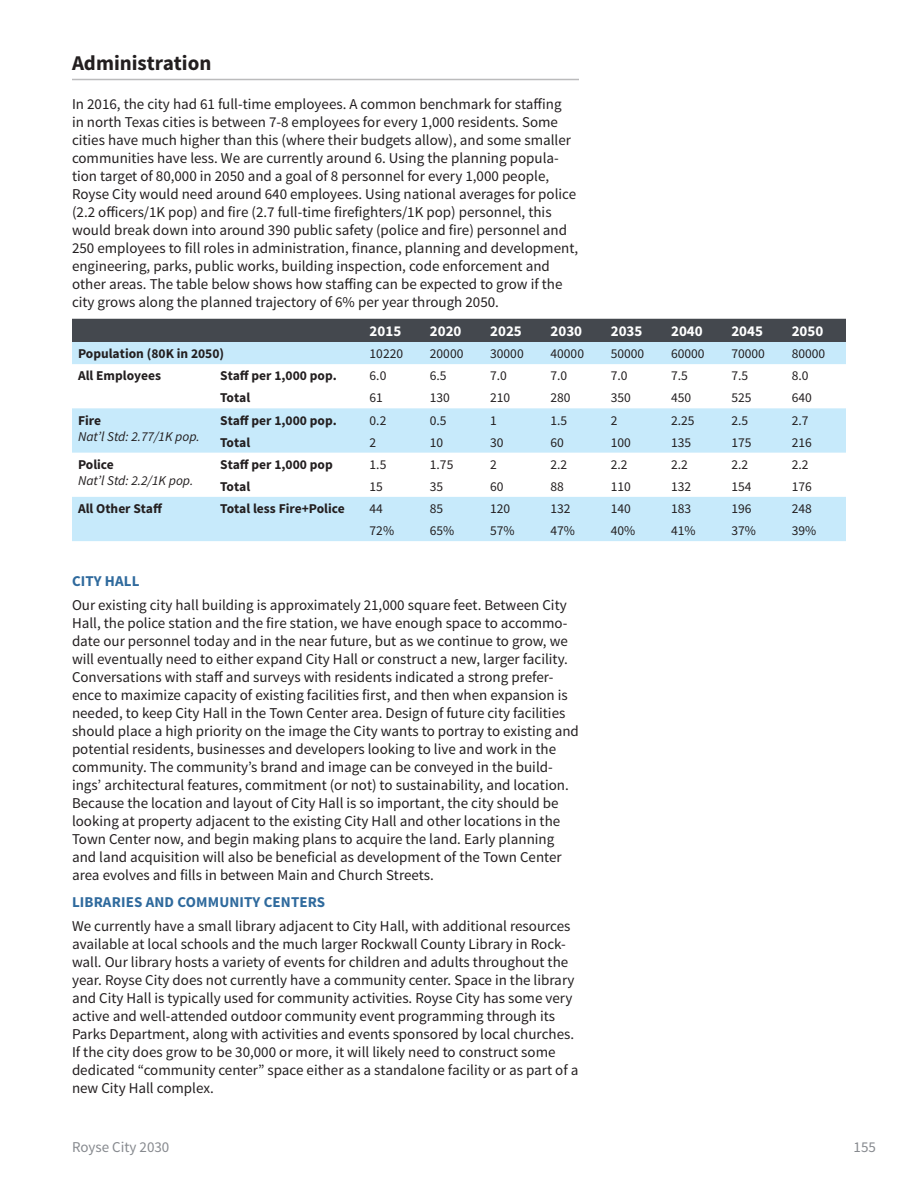
<style>
.page{position:relative;width:918px;height:1188px;background:#fff}
.page>*{position:absolute;margin:0;border:0;box-sizing:border-box;transform-origin:0 0}
.t1{font:700 21px "Source Sans Pro";color:#231f20}
.t2{font:15px/18px "Source Sans Pro";color:#231f20}
.t3{font:700 15px "Source Sans Pro";letter-spacing:.01em;color:#2f6a9d}
.t4{font:700 15px "Source Sans Pro";color:#fff}
.t5{font:15px "Source Sans Pro";color:#878a8f}
.t6{font:13.5px "Source Sans Pro";color:#231f20}
.t7{font:700 13.5px "Source Sans Pro";color:#231f20}
.t8{font:italic 13.5px "Source Sans Pro";color:#231f20}
</style>
<div class="page">
<hr style="left:72px;top:79px;width:507px;height:1px;background:#bbbbbc">
<div style="left:72px;top:319px;width:774px;height:23px;background:#44484e"></div>
<svg style="left:72px;top:342px;width:774px;height:199px;fill:#c7eafb"></svg>
<h1 class="t1" style="left:72px;top:55px;width:141px">Administration</h1>
<p class="t2" style="left:72px;top:96px;width:508px">In 2016, the city had 61 full-time employees. A common benchmark for staffing<br>in north Texas cities is between 7-8 employees for every 1,000 residents. Some cities have much higher than this (where their budgets allow), and some smaller communities have less. We are currently around 6. Using the planning popula&shy;tion target of 80,000 in 2050 and a goal of 8 personnel for every 1,000 people, Royse City would need around 640 employees. Using national averages for police (2.2 officers/1K pop) and fire (2.7 full-time firefighters/1K pop) personnel, this would break down into around 390 public safety (police and fire) personnel and 250 employees to fill roles in administration, finance, planning and development, engineering, parks, public works, building inspection, code enforcement and other areas. The table below shows how staffing can be expected to grow if the city grows along the planned trajectory of 6% per year through 2050.</p>
<p class="t4" style="left:370px;top:325px;width:33px">2015</p>
<p class="t4" style="left:430px;top:325px;width:33px">2020</p>
<p class="t4" style="left:490px;top:325px;width:33px">2025</p>
<p class="t4" style="left:551px;top:325px;width:33px">2030</p>
<p class="t4" style="left:611px;top:325px;width:33px">2035</p>
<p class="t4" style="left:671px;top:325px;width:33px">2040</p>
<p class="t4" style="left:731px;top:325px;width:33px">2045</p>
<p class="t4" style="left:792px;top:325px;width:33px">2050</p>
<p class="t7" style="left:78px;top:348px;width:148px">Population (80K in 2050)</p>
<p class="t6" style="left:370px;top:348px;width:35px">10220</p>
<p class="t6" style="left:430px;top:348px;width:35px">20000</p>
<p class="t6" style="left:490px;top:348px;width:35px">30000</p>
<p class="t6" style="left:551px;top:348px;width:35px">40000</p>
<p class="t6" style="left:611px;top:348px;width:35px">50000</p>
<p class="t6" style="left:671px;top:348px;width:35px">60000</p>
<p class="t6" style="left:731px;top:348px;width:35px">70000</p>
<p class="t6" style="left:792px;top:348px;width:35px">80000</p>
<p class="t7" style="left:78px;top:371px;width:85px">All Employees</p>
<p class="t7" style="left:220px;top:371px;width:118px">Staff per 1,000 pop.</p>
<p class="t6" style="left:370px;top:371px;width:18px">6.0</p>
<p class="t6" style="left:430px;top:371px;width:18px">6.5</p>
<p class="t6" style="left:490px;top:371px;width:18px">7.0</p>
<p class="t6" style="left:551px;top:371px;width:18px">7.0</p>
<p class="t6" style="left:611px;top:371px;width:18px">7.0</p>
<p class="t6" style="left:671px;top:371px;width:18px">7.5</p>
<p class="t6" style="left:731px;top:371px;width:18px">7.5</p>
<p class="t6" style="left:792px;top:371px;width:18px">8.0</p>
<p class="t7" style="left:220px;top:393px;width:32px">Total</p>
<p class="t6" style="left:370px;top:393px;width:15px">61</p>
<p class="t6" style="left:430px;top:393px;width:22px">130</p>
<p class="t6" style="left:490px;top:393px;width:22px">210</p>
<p class="t6" style="left:551px;top:393px;width:22px">280</p>
<p class="t6" style="left:611px;top:393px;width:22px">350</p>
<p class="t6" style="left:671px;top:393px;width:22px">450</p>
<p class="t6" style="left:731px;top:393px;width:22px">525</p>
<p class="t6" style="left:792px;top:393px;width:22px">640</p>
<p class="t7" style="left:78px;top:415px;width:25px">Fire</p>
<p class="t8" style="left:78px;top:431px;width:123px">Nat’l Std: 2.77/1K pop.</p>
<p class="t7" style="left:220px;top:415px;width:118px">Staff per 1,000 pop.</p>
<p class="t6" style="left:370px;top:415px;width:18px">0.2</p>
<p class="t6" style="left:430px;top:415px;width:18px">0.5</p>
<p class="t6" style="left:490px;top:415px;width:8px">1</p>
<p class="t6" style="left:551px;top:415px;width:18px">1.5</p>
<p class="t6" style="left:611px;top:415px;width:8px">2</p>
<p class="t6" style="left:671px;top:415px;width:25px">2.25</p>
<p class="t6" style="left:731px;top:415px;width:18px">2.5</p>
<p class="t6" style="left:792px;top:415px;width:18px">2.7</p>
<p class="t7" style="left:220px;top:437px;width:32px">Total</p>
<p class="t6" style="left:370px;top:437px;width:8px">2</p>
<p class="t6" style="left:430px;top:437px;width:15px">10</p>
<p class="t6" style="left:490px;top:437px;width:15px">30</p>
<p class="t6" style="left:551px;top:437px;width:15px">60</p>
<p class="t6" style="left:611px;top:437px;width:22px">100</p>
<p class="t6" style="left:671px;top:437px;width:22px">135</p>
<p class="t6" style="left:731px;top:437px;width:22px">175</p>
<p class="t6" style="left:792px;top:437px;width:22px">216</p>
<p class="t7" style="left:78px;top:459px;width:37px">Police</p>
<p class="t8" style="left:78px;top:475px;width:117px">Nat’l Std: 2.2/1K pop.</p>
<p class="t7" style="left:220px;top:459px;width:114px">Staff per 1,000 pop</p>
<p class="t6" style="left:370px;top:459px;width:18px">1.5</p>
<p class="t6" style="left:430px;top:459px;width:25px">1.75</p>
<p class="t6" style="left:490px;top:459px;width:8px">2</p>
<p class="t6" style="left:551px;top:459px;width:18px">2.2</p>
<p class="t6" style="left:611px;top:459px;width:18px">2.2</p>
<p class="t6" style="left:671px;top:459px;width:18px">2.2</p>
<p class="t6" style="left:731px;top:459px;width:18px">2.2</p>
<p class="t6" style="left:792px;top:459px;width:18px">2.2</p>
<p class="t7" style="left:220px;top:481px;width:32px">Total</p>
<p class="t6" style="left:370px;top:481px;width:15px">15</p>
<p class="t6" style="left:430px;top:481px;width:15px">35</p>
<p class="t6" style="left:490px;top:481px;width:15px">60</p>
<p class="t6" style="left:551px;top:481px;width:15px">88</p>
<p class="t6" style="left:611px;top:481px;width:22px">110</p>
<p class="t6" style="left:671px;top:481px;width:22px">132</p>
<p class="t6" style="left:731px;top:481px;width:22px">154</p>
<p class="t6" style="left:792px;top:481px;width:22px">176</p>
<p class="t7" style="left:78px;top:503px;width:86px">All Other Staff</p>
<p class="t7" style="left:220px;top:503px;width:126px">Total less Fire+Police</p>
<p class="t6" style="left:370px;top:503px;width:15px">44</p>
<p class="t6" style="left:430px;top:503px;width:15px">85</p>
<p class="t6" style="left:490px;top:503px;width:22px">120</p>
<p class="t6" style="left:551px;top:503px;width:22px">132</p>
<p class="t6" style="left:611px;top:503px;width:22px">140</p>
<p class="t6" style="left:671px;top:503px;width:22px">183</p>
<p class="t6" style="left:731px;top:503px;width:22px">196</p>
<p class="t6" style="left:792px;top:503px;width:22px">248</p>
<p class="t6" style="left:370px;top:525px;width:26px">72%</p>
<p class="t6" style="left:430px;top:525px;width:26px">65%</p>
<p class="t6" style="left:490px;top:525px;width:26px">57%</p>
<p class="t6" style="left:551px;top:525px;width:26px">47%</p>
<p class="t6" style="left:611px;top:525px;width:26px">40%</p>
<p class="t6" style="left:671px;top:525px;width:26px">41%</p>
<p class="t6" style="left:731px;top:525px;width:26px">37%</p>
<p class="t6" style="left:792px;top:525px;width:26px">39%</p>
<p class="t3" style="left:72px;top:575px;width:69px">CITY HALL</p>
<p class="t2" style="left:72px;top:598px;width:508px">Our existing city hall building is approximately 21,000 square feet. Between City Hall, the police station and the fire station, we have enough space to accommo&shy;date our personnel today and in the near future, but as we continue to grow, we will eventually need to either expand City Hall or construct a new, larger facility.<br>Conversations with staff and surveys with residents indicated a strong prefer&shy;ence to maximize capacity of existing facilities first, and then when expansion is needed, to keep City Hall in the Town Center area. Design of future city facilities should place a high priority on the image the City wants to portray to existing and potential residents, businesses and developers looking to live and work in the community. The community’s brand and image can be conveyed in the build&shy;ings’ architectural features, commitment (or not) to sustainability, and location.<br>Because the location and layout of City Hall is so important, the city should be looking at property adjacent to the existing City Hall and other locations in the Town Center now, and begin making plans to acquire the land. Early planning and land acquisition will also be beneficial as development of the Town Center area evolves and fills in between Main and Church Streets.</p>
<p class="t3" style="left:72px;top:896px;width:255px">LIBRARIES AND COMMUNITY CENTERS</p>
<p class="t2" style="left:72px;top:919px;width:508px">We currently have a small library adjacent to City Hall, with additional resources available at local schools and the much larger Rockwall County Library in Rock&shy;wall. Our library hosts a variety of events for children and adults throughout the year. Royse City does not currently have a community center. Space in the library and City Hall is typically used for community activities. Royse City has some very active and well-attended outdoor community event programming through its Parks Department, along with activities and events sponsored by local churches.<br>If the city does grow to be 30,000 or more, it will likely need to construct some dedicated “community center” space either as a standalone facility or as part of a new City Hall complex.</p>
<p class="t5" style="left:72px;top:1141px;width:99px">Royse City 2030</p>
<p class="t5" style="left:854px;top:1141px;width:24px">155</p>
</div>
